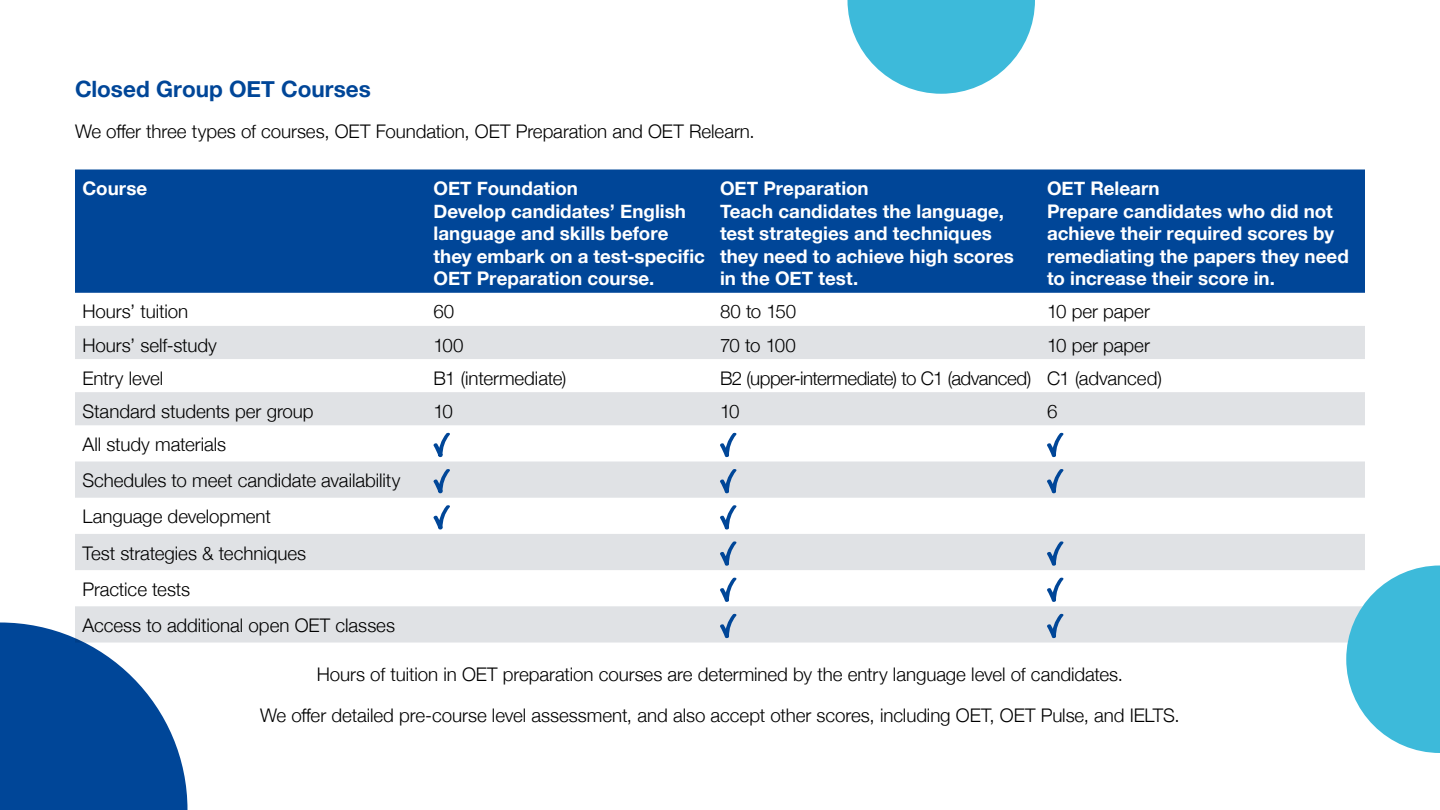
<style>
.page{position:relative;width:1440px;height:810px;background:#fff}
.page>*{position:absolute;margin:0;border:0;box-sizing:border-box;transform-origin:0 0}
.t1{font:700 22.5px "Helvetica Neue";color:#004698}
.t2{font:300 18.75px/36.2px "Helvetica Neue";letter-spacing:-.005em;color:#000}
.t3{font:700 18.75px/22.5px "Helvetica Neue";letter-spacing:.005em;color:#fff}
.t4{font:300 18.75px "Helvetica Neue";letter-spacing:-.025em;color:#000}
</style>
<div class="page">
<svg style="left:848px;top:0;width:187px;height:94px"></svg>
<div style="left:75px;top:170px;width:1290px;height:123px;background:#004698"></div>
<svg style="left:75px;top:326px;width:1290px;height:317px;fill:#e0e2e5"></svg>
<svg style="left:433px;top:432px;width:18px;height:26px"></svg>
<svg style="left:719px;top:432px;width:19px;height:26px"></svg>
<svg style="left:1046px;top:432px;width:19px;height:26px"></svg>
<svg style="left:433px;top:468px;width:18px;height:26px"></svg>
<svg style="left:719px;top:468px;width:19px;height:26px"></svg>
<svg style="left:1046px;top:468px;width:19px;height:26px"></svg>
<svg style="left:433px;top:505px;width:18px;height:25px"></svg>
<svg style="left:719px;top:505px;width:19px;height:25px"></svg>
<svg style="left:719px;top:541px;width:19px;height:25px"></svg>
<svg style="left:1046px;top:541px;width:19px;height:25px"></svg>
<svg style="left:719px;top:577px;width:19px;height:26px"></svg>
<svg style="left:1046px;top:577px;width:19px;height:26px"></svg>
<svg style="left:719px;top:613px;width:19px;height:26px"></svg>
<svg style="left:1046px;top:613px;width:19px;height:26px"></svg>
<svg style="left:0;top:622px;width:188px;height:188px;background:#336bac"></svg>
<svg style="left:1346px;top:566px;width:94px;height:187px"></svg>
<p class="t1" style="left:75px;top:71px;width:297px">Closed Group OET Courses</p>
<p class="t2" style="left:75px;top:112px;width:681px">We offer three types of courses, OET Foundation, OET Preparation and OET Relearn.</p>
<p class="t3" style="left:82px;top:178px;width:66px">Course</p>
<p class="t3" style="left:434px;top:178px;width:273px">OET Foundation<br>Develop candidates’ English language and skills before they embark on a test-specific<br>OET Preparation course.</p>
<p class="t3" style="left:720px;top:178px;width:295px">OET Preparation<br>Teach candidates the language, test strategies and techniques they need to achieve high scores in the OET test.</p>
<p class="t3" style="left:1047px;top:178px;width:303px">OET Relearn<br>Prepare candidates who did not achieve their required scores by remediating the papers they need to increase their score in.</p>
<p class="t2" style="left:83px;top:292px;width:107px">Hours’ tuition</p>
<p class="t2" style="left:434px;top:292px;width:22px">60</p>
<p class="t2" style="left:720px;top:292px;width:78px">80 to 150</p>
<p class="t2" style="left:1047px;top:292px;width:104px">10 per paper</p>
<p class="t2" style="left:83px;top:325px;width:136px">Hours’ self-study</p>
<p class="t2" style="left:434px;top:325px;width:32px">100</p>
<p class="t2" style="left:720px;top:325px;width:77px">70 to 100</p>
<p class="t2" style="left:1047px;top:325px;width:104px">10 per paper</p>
<p class="t2" style="left:83px;top:359px;width:82px">Entry level</p>
<p class="t2" style="left:434px;top:359px;width:135px">B1 (intermediate)</p>
<p class="t4" style="left:720px;top:363px;width:443px">B2 (upper-intermediate) to C1 (advanced) C1 (advanced)</p>
<p class="t2" style="left:83px;top:392px;width:233px">Standard students per group</p>
<p class="t2" style="left:434px;top:392px;width:21px">10</p>
<p class="t2" style="left:720px;top:392px;width:21px">10</p>
<p class="t2" style="left:1047px;top:392px;width:12px">6</p>
<p class="t2" style="left:82px;top:425px;width:319px">All study materials<br>Schedules to meet candidate availability<br>Language development<br>Test strategies &amp; techniques<br>Practice tests<br>Access to additional open OET classes</p>
<p class="t2" style="left:260px;top:652px;width:921px;line-height:41.2px;text-align:center">Hours of tuition in OET preparation courses are determined by the entry language level of candidates.<br>We offer detailed pre-course level assessment, and also accept other scores, including OET, OET Pulse, and IELTS.</p>
</div>
